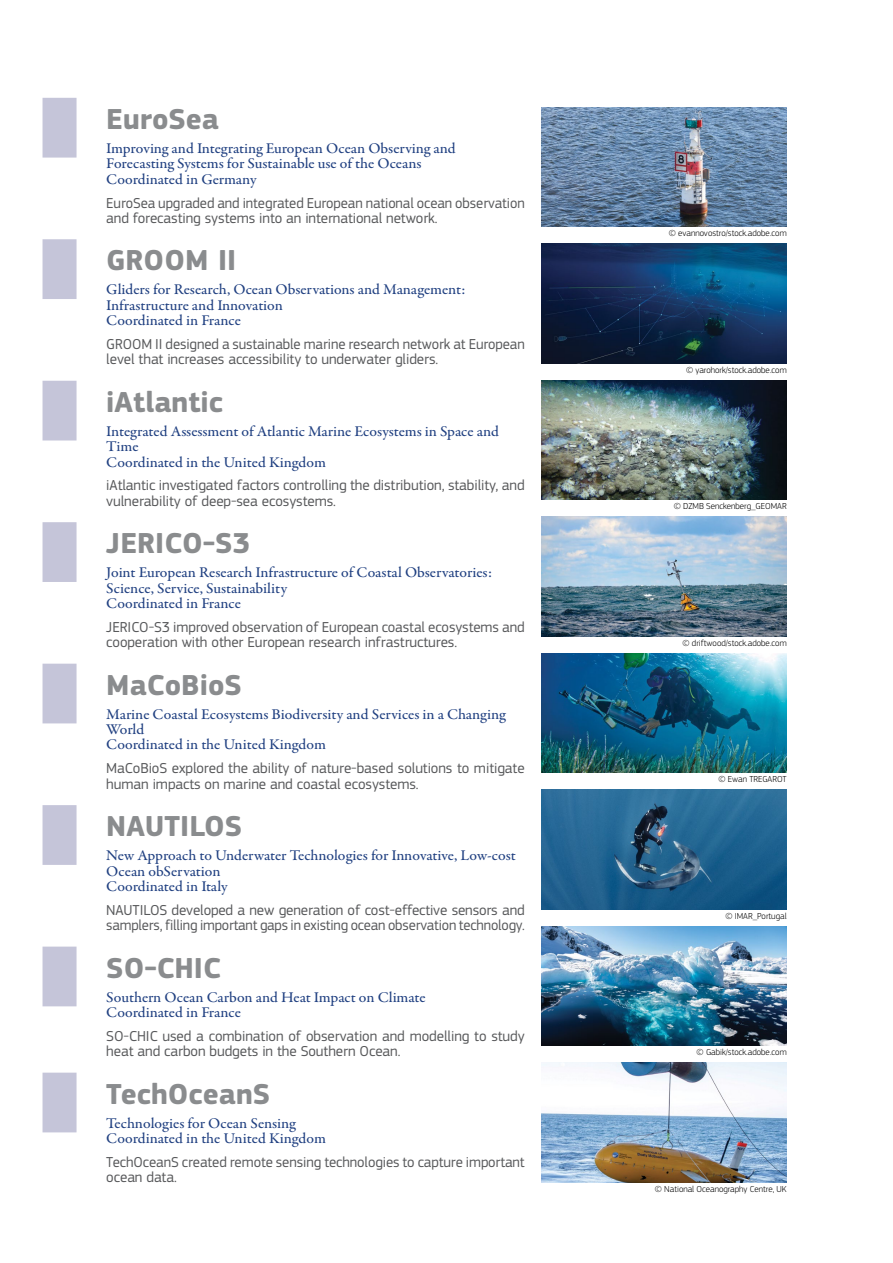
<style>
.page{position:relative;width:893px;height:1263px;background:#fff}
.page>*{position:absolute;margin:0;border:0;box-sizing:border-box;transform-origin:0 0}
.H3_01_Titres_niveau_1_-_Projet{font:700 30px "EC Square Sans Pro";color:#8a8c8e}
._00_Body{font:15px/15.5px "EC Square Sans Pro";letter-spacing:-.005em;color:#58595b}
.H4_02_Titres_niveau_2_-_Descriptif_du_pr{font:500 15px/15.5px "Garamond Premr Pro";color:#204081;scale:1.04 1}
.t1{font:300 9px "EC Square Sans Pro";color:#000}
</style>
<div class="page">
<img style="left:542px;top:1063px;width:245px;height:119px">
<div style="left:43px;top:98px;width:34px;height:60px;background:#c5c5d9"></div>
<div style="left:43px;top:239px;width:34px;height:60px;background:#c5c5d9"></div>
<div style="left:43px;top:381px;width:34px;height:59px;background:#c5c5d9"></div>
<div style="left:43px;top:522px;width:34px;height:60px;background:#c5c5d9"></div>
<div style="left:43px;top:664px;width:34px;height:59px;background:#c5c5d9"></div>
<div style="left:43px;top:805px;width:34px;height:60px;background:#c5c5d9"></div>
<div style="left:43px;top:946px;width:34px;height:60px;background:#c5c5d9"></div>
<div style="left:43px;top:1073px;width:34px;height:59px;background:#c5c5d9"></div>
<img style="left:542px;top:107px;width:245px;height:120px">
<img style="left:542px;top:244px;width:245px;height:119px">
<img style="left:542px;top:380px;width:245px;height:120px">
<img style="left:542px;top:517px;width:245px;height:119px">
<img style="left:542px;top:653px;width:245px;height:120px">
<img style="left:542px;top:790px;width:245px;height:119px">
<img style="left:542px;top:926px;width:245px;height:120px">
<h3 class="H3_01_Titres_niveau_1_-_Projet" style="left:106px;top:101px;width:114px">EuroSea</h3>
<h4 class="H4_02_Titres_niveau_2_-_Descriptif_du_pr" style="left:106px;top:141px;width:338px">Improving and Integrating European Ocean Observing and<br>Forecasting Systems for Sustainable use of the Oceans<br>Coordinated in Germany</h4>
<p class="_00_Body" style="left:106px;top:195px;width:420px">EuroSea upgraded and integrated European national ocean observation and forecasting systems into an international network.</p>
<h3 class="H3_01_Titres_niveau_1_-_Projet" style="left:106px;top:242px;width:132px">GROOM II</h3>
<h4 class="H4_02_Titres_niveau_2_-_Descriptif_du_pr" style="left:106px;top:282px;width:347px">Gliders for Research, Ocean Observations and Management:<br>Infrastructure and Innovation<br>Coordinated in France</h4>
<p class="_00_Body" style="left:106px;top:336px;width:420px">GROOM II designed a sustainable marine research network at European level that increases accessibility to underwater gliders.</p>
<h3 class="H3_01_Titres_niveau_1_-_Projet" style="left:106px;top:384px;width:118px">iAtlantic</h3>
<h4 class="H4_02_Titres_niveau_2_-_Descriptif_du_pr" style="left:106px;top:424px;width:379px">Integrated Assessment of Atlantic Marine Ecosystems in Space and<br>Time<br>Coordinated in the United Kingdom</h4>
<p class="_00_Body" style="left:106px;top:478px;width:420px">iAtlantic investigated factors controlling the distribution, stability, and vulnerability of deep-sea ecosystems.</p>
<h3 class="H3_01_Titres_niveau_1_-_Projet" style="left:106px;top:525px;width:146px">JERICO-S3</h3>
<h4 class="H4_02_Titres_niveau_2_-_Descriptif_du_pr" style="left:106px;top:565px;width:372px">Joint European Research Infrastructure of Coastal Observatories:<br>Science, Service, Sustainability<br>Coordinated in France</h4>
<p class="_00_Body" style="left:106px;top:619px;width:420px">JERICO-S3 improved observation of European coastal ecosystems and cooperation with other European research infrastructures.</p>
<h3 class="H3_01_Titres_niveau_1_-_Projet" style="left:106px;top:667px;width:137px">MaCoBioS</h3>
<h4 class="H4_02_Titres_niveau_2_-_Descriptif_du_pr" style="left:106px;top:706px;width:386px">Marine Coastal Ecosystems Biodiversity and Services in a Changing<br>World<br>Coordinated in the United Kingdom</h4>
<p class="_00_Body" style="left:106px;top:761px;width:420px">MaCoBioS explored the ability of nature-based solutions to mitigate human impacts on marine and coastal ecosystems.</p>
<h3 class="H3_01_Titres_niveau_1_-_Projet" style="left:106px;top:808px;width:138px">NAUTILOS</h3>
<h4 class="H4_02_Titres_niveau_2_-_Descriptif_du_pr" style="left:106px;top:848px;width:395px">New Approach to Underwater Technologies for Innovative, Low-cost<br>Ocean obServation<br>Coordinated in Italy</h4>
<p class="_00_Body" style="left:106px;top:902px;width:420px">NAUTILOS developed a new generation of cost-effective sensors and samplers, filling important gaps in existing ocean observation technology.</p>
<h3 class="H3_01_Titres_niveau_1_-_Projet" style="left:106px;top:950px;width:116px">SO-CHIC</h3>
<h4 class="H4_02_Titres_niveau_2_-_Descriptif_du_pr" style="left:106px;top:989px;width:309px">Southern Ocean Carbon and Heat Impact on Climate<br>Coordinated in France</h4>
<p class="_00_Body" style="left:106px;top:1028px;width:420px">SO-CHIC used a combination of observation and modelling to study heat and carbon budgets in the Southern Ocean.</p>
<h3 class="H3_01_Titres_niveau_1_-_Projet" style="left:106px;top:1076px;width:165px">TechOceanS</h3>
<h4 class="H4_02_Titres_niveau_2_-_Descriptif_du_pr" style="left:106px;top:1115px;width:213px">Technologies for Ocean Sensing<br>Coordinated in the United Kingdom</h4>
<p class="_00_Body" style="left:106px;top:1154px;width:420px">TechOceanS created remote sensing technologies to capture important ocean data.</p>
<p class="t1" style="left:669px;top:228px;width:119px">© evannovostro/stock.adobe.com</p>
<p class="t1" style="left:686px;top:364px;width:102px">© yarohork/stock.adobe.com</p>
<p class="t1" style="left:674px;top:501px;width:114px">© DZMB Senckenberg_GEOMAR</p>
<p class="t1" style="left:683px;top:637px;width:106px">© driftwood/stock.adobe.com</p>
<p class="t1" style="left:718px;top:774px;width:70px">© Ewan TREGAROT</p>
<p class="t1" style="left:725px;top:910px;width:63px">© IMAR_Portugal</p>
<p class="t1" style="left:697px;top:1047px;width:92px">© Gabik/stock.adobe.com</p>
<p class="t1" style="left:655px;top:1183px;width:133px">© National Oceanography Centre, UK</p>
</div>
